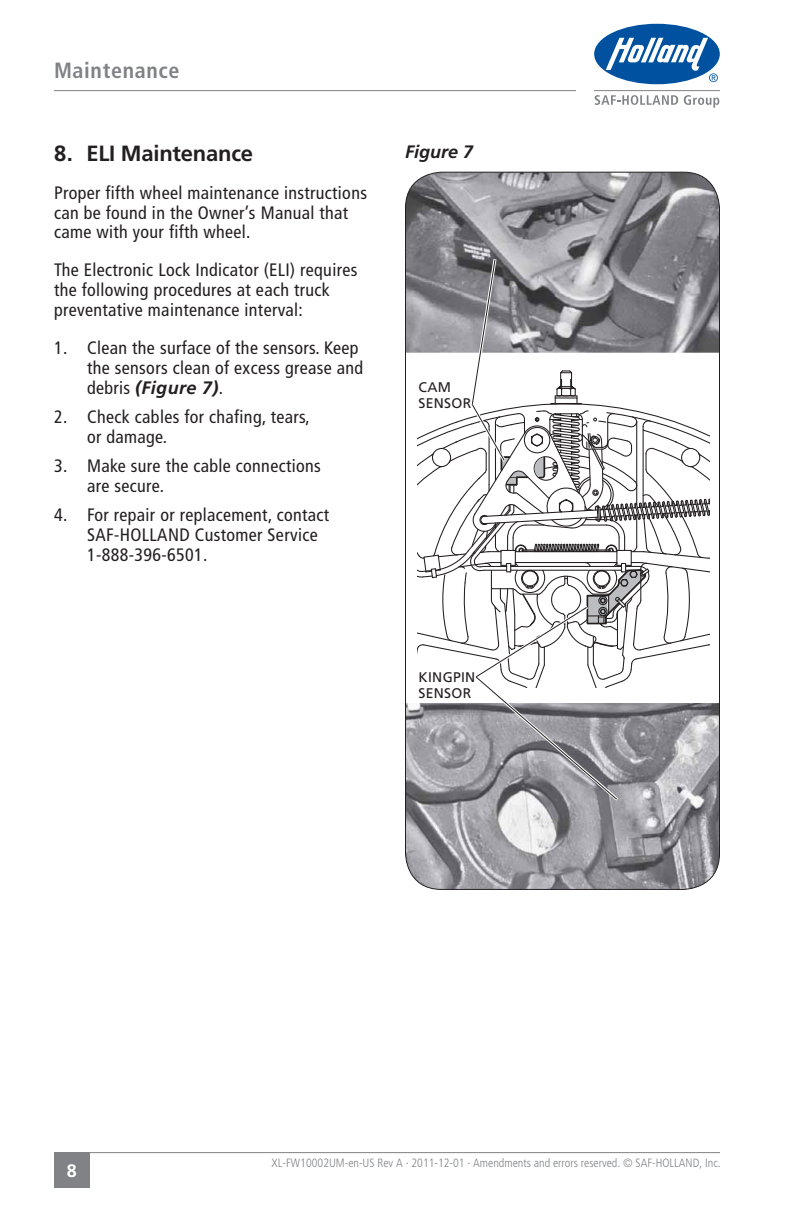
<style>
.page{position:relative;width:792px;height:1224px;background:#fff}
.page>*{position:absolute;margin:0;border:0;box-sizing:border-box;transform-origin:0 0}
.t1{font:700 22px "Frutiger LT Std";letter-spacing:-.01em;color:#231f20}
.t2{font:700 condensed 22px "Frutiger LT Std";letter-spacing:.03em;color:#808285}
.t3{font:condensed 18px/20px "Frutiger LT Std";letter-spacing:.02em;color:#231f20}
.t4{font:italic 700 18px "Frutiger LT Std";color:#231f20}
.t5{font:700 18px "Frutiger LT Std";color:#fff}
.t6{font:14px/16px "Frutiger LT Std";letter-spacing:.02em;color:#231f20}
.t7{font:300 condensed 12px "Frutiger LT Std";color:#808285}
.s1{font-weight:700;font-style:italic;font-stretch:normal}
</style>
<div class="page">
<div style="left:54px;top:1152px;width:36px;height:36px;background:#808285"></div>
<hr style="left:54px;top:90px;width:522px;height:1px;background:#808285">
<div style="left:594px;top:24px;width:126px;height:60px;background:#0052a0;border-radius:50%"></div>
<svg style="left:606px;top:38px;width:112px;height:44px"></svg>
<svg style="left:595px;top:95px;width:83px;height:10px"></svg>
<svg style="left:684px;top:95px;width:35px;height:13px"></svg>
<hr style="left:594px;top:90px;width:126px;height:1px;background:#808285">
<hr style="left:54px;top:1152px;width:666px;height:1px;background:#808285">
<img style="left:406px;top:172px;width:314px;height:181px">
<img style="left:406px;top:703px;width:314px;height:186px">
<svg style="left:417px;top:256px;width:293px;height:548px"></svg>
<p class="t2" style="left:54px;top:61px;width:127px">Maintenance</p>
<p class="t1" style="left:54px;top:143px;width:201px">8. ELI Maintenance</p>
<p class="t4" style="left:405px;top:141px;width:70px">Figure 7</p>
<p class="t3" style="left:54px;top:183px;width:315px">Proper fifth wheel maintenance instructions can be found in the Owner’s Manual that came with your fifth wheel.</p>
<p class="t3" style="left:54px;top:261px;width:305px">The Electronic Lock Indicator (ELI) requires the following procedures at each truck preventative maintenance interval:</p>
<p class="t3" style="left:87px;top:339px;width:278px;text-indent:-33px">1. Clean the surface of the sensors. Keep the sensors clean of excess grease and debris <span class="s1">(Figure 7)</span>.</p>
<p class="t3" style="left:87px;top:408px;width:224px;text-indent:-33px">2. Check cables for chafing, tears, or damage.</p>
<p class="t3" style="left:87px;top:457px;width:235px;text-indent:-33px">3. Make sure the cable connections are secure.</p>
<p class="t3" style="left:87px;top:506px;width:244px;text-indent:-33px">4. For repair or replacement, contact<br>SAF-HOLLAND Customer Service<br>1-888-396-6501.</p>
<p class="t6" style="left:419px;top:380px;width:54px">CAM<br>SENSOR</p>
<p class="t5" style="left:67px;top:1163px;width:12px">8</p>
<p class="t6" style="left:419px;top:669px;width:58px">KINGPIN<br>SENSOR</p>
<p class="t7" style="left:272px;top:1156px;width:451px">XL-FW10002UM-en-US Rev A · 2011-12-01 · Amendments and errors reserved. © SAF-HOLLAND, Inc.</p>
</div>
